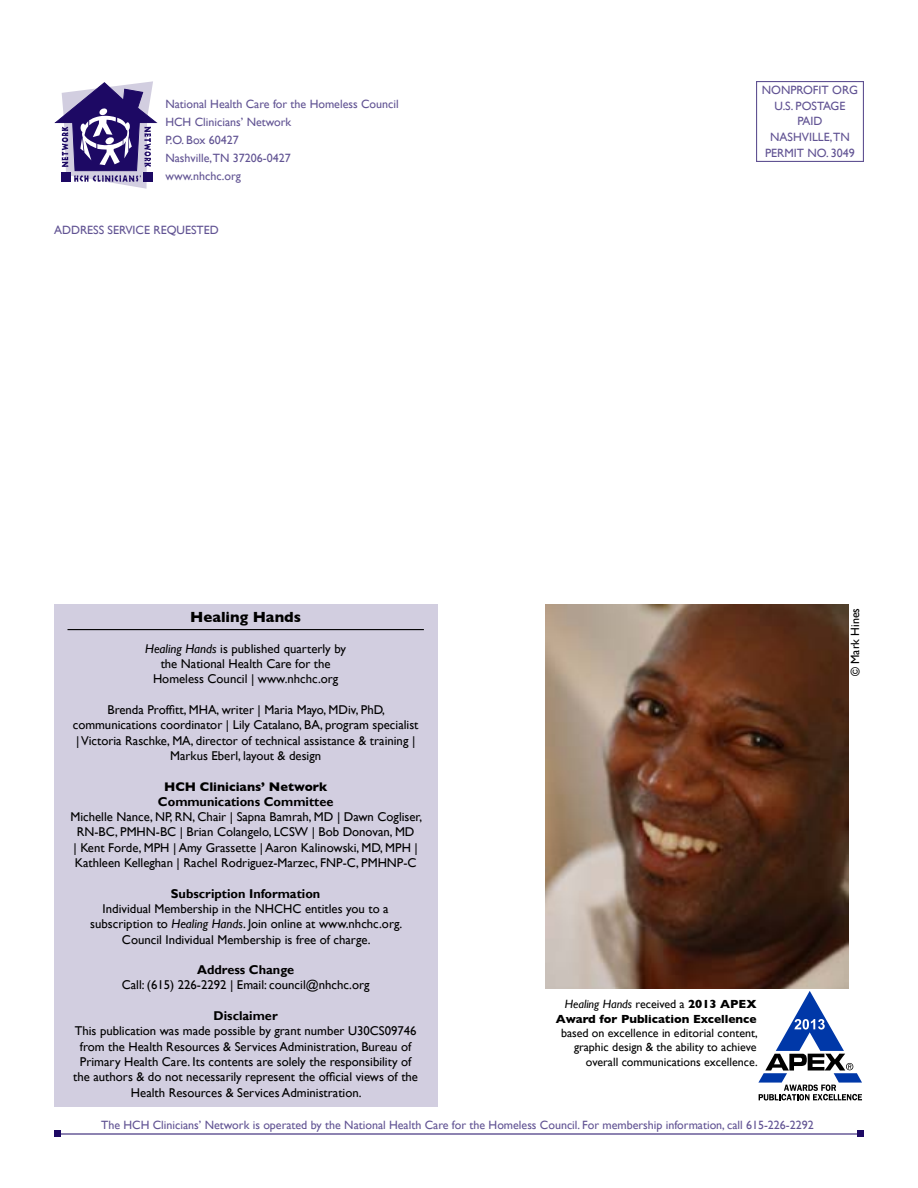
<style>
.page{position:relative;width:918px;height:1188px;background:#fff}
.page>*{position:absolute;margin:0;border:0;box-sizing:border-box;transform-origin:0 0}
.t1{font:700 15px "Gill Sans";color:#000}
.t2{font:12.75px/15.3px "Gill Sans";color:#000;text-align:center}
.t3{font:700 12.75px "Gill Sans";color:#000}
.t4{font:700 12.75px "Gill Sans";color:#000}
.t5{font:12px/18px "Gill Sans";color:#615393}
.t6{font:12px/14.4px "Gill Sans";color:#000;text-align:right}
.t7{font:700 12px/14.4px "Gill Sans";letter-spacing:-.015em;color:#000;text-align:right}
.s1{font-style:italic}
.s2{font-weight:400;font-style:italic}
.s3{font-weight:400}
</style>
<div class="page">
<div style="left:54px;top:605px;width:383px;height:502px;background:#d2cee0"></div>
<hr style="left:68px;top:629px;width:356px;height:1px;background:#000">
<hr style="left:54px;top:1134px;width:810px;height:1px;background:#1d0964">
<div style="left:54px;top:1131px;width:7px;height:6px;background:#1d0964"></div>
<div style="left:857px;top:1131px;width:7px;height:6px;background:#1d0964"></div>
<svg style="left:55px;top:81px;width:102px;height:108px"></svg>
<div style="left:61px;top:172px;width:9px;height:10px;background:#1d0964"></div>
<div style="left:144px;top:172px;width:9px;height:10px;background:#1d0964"></div>
<div style="left:756px;top:81px;width:108px;height:81px;border:1px solid #615393"></div>
<img style="left:546px;top:605px;width:303px;height:383px">
<svg style="left:758px;top:991px;width:104px;height:110px"></svg>
<p class="t5" style="left:165px;top:95px;width:235px">National Health Care for the Homeless Council<br>HCH Clinicians’ Network<br>P.O. Box 60427<br>Nashville,TN 37206-0427<br>www.nhchc.org</p>
<p class="t5" style="left:54px;top:221px;width:16px">Address</p>
<p class="t5" style="left:108px;top:221px;width:77px">Service Requested</p>
<p class="t5" style="left:774px;top:82px;width:85px;line-height:15.8px;text-indent:-13px">Non profit Org<br>U.S. Posta</p>
<p class="t5" style="left:831px;top:96px;width:15px">ge</p>
<p class="t5" style="left:797px;top:112px;width:24px">Paid</p>
<p class="t5" style="left:770px;top:128px;width:18px">Nashv</p>
<p class="t5" style="left:809px;top:128px;width:42px">ille,TN</p>
<p class="t5" style="left:765px;top:144px;width:8px">Perm</p>
<p class="t5" style="left:794px;top:144px;width:62px">it No. 3049</p>
<p class="t1" style="left:190px;top:608px;width:112px">Healing Hands</p>
<p class="t2" style="left:145px;top:641px;width:203px"><span class="s1">Healing Hands</span> is published quarterly by the National Health Care for the<br>Homeless Council | www.nhchc.org</p>
<p class="t2" style="left:73px;top:702px;width:347px">Brenda Proffitt, MHA, writer | Maria Mayo, MDiv, PhD, communications coordinator | Lily Catalano, BA, program specialist | Victoria Raschke, MA, director of technical assistance &amp; training | Markus Eberl, layout &amp; design</p>
<p class="t4" style="left:164px;top:779px;width:11px">HCH</p>
<p class="t4" style="left:200px;top:779px;width:129px">Clinicians’ Network</p>
<p class="t3" style="left:158px;top:794px;width:177px">Communications Committee</p>
<p class="t2" style="left:70px;top:809px;width:353px;text-align:left">Michelle Nance, NP, RN, Chair | Sapna Bamrah, MD | Dawn Cogliser, RN-BC, PMHN-BC | Brian Colangelo, LCSW | Bob Donovan, MD<br>| Kent Forde, MPH | Amy Grassette | Aaron Kalinowski, MD, MPH | Kathleen Kelleghan | Rachel Rodriguez-Marzec, FNP-C, PMHNP-C</p>
<p class="t3" style="left:171px;top:886px;width:151px">Subscription Information</p>
<p class="t2" style="left:90px;top:901px;width:313px">Individual Membership in the NHCHC entitles you to a subscription to <span class="s1">Healing Hands</span>. Join online at www.nhchc.org.<br>Council Individual Membership is free of charge.</p>
<p class="t3" style="left:197px;top:962px;width:98px">Address Change</p>
<p class="t2" style="left:122px;top:977px;width:249px">Call: (615) 226-2292 | Email: council@nhchc.org</p>
<p class="t3" style="left:214px;top:1008px;width:66px">Disclaimer</p>
<p class="t2" style="left:73px;top:1023px;width:346px">This publication was made possible by grant number U30CS09746 from the Health Resources &amp; Services Administration, Bureau of Primary Health Care. Its contents are solely the responsibility of the authors &amp; do not necessarily represent the official views of the Health Resources &amp; Services Administration.</p>
<p class="t6" style="left:848px;top:676px;width:70px;rotate:-90deg">© Mark Hines</p>
<p class="t7" style="left:556px;top:997px;width:202px"><span class="s2">Healing Hands</span> <span class="s3">received a</span> 2013 APEX<br>Award for Publication Excellence</p>
<p class="t6" style="left:561px;top:1026px;width:198px">based on excellence in editorial content, graphic design &amp; the ability to achieve overall communications excellence.</p>
<p class="t5" style="left:101px;top:1116px;width:714px">The HCH Clinicians’ Network is operated by the National Health Care for the Homeless Council. For membership information, call 615-226-2292</p>
</div>
